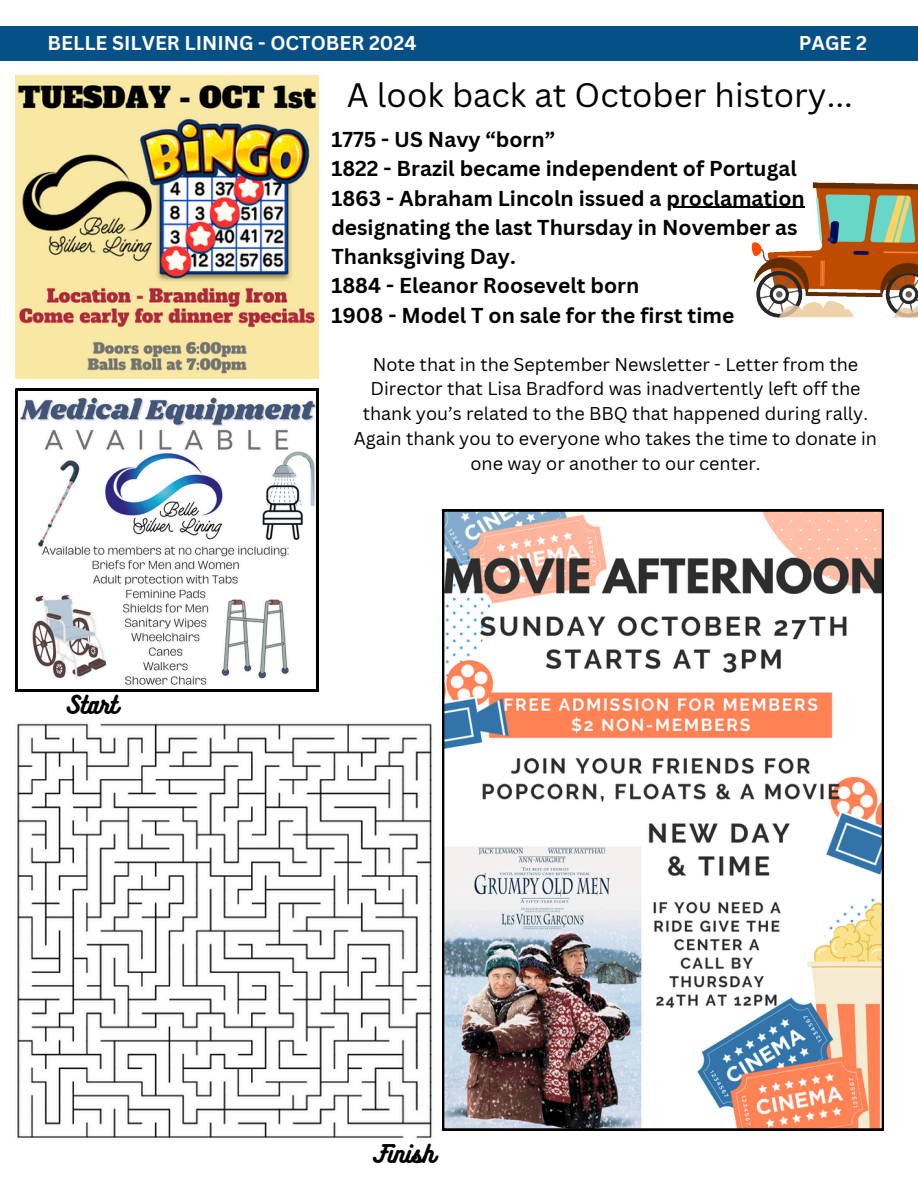
<style>
.page{position:relative;width:918px;height:1188px;background:#fff}
.page>*{position:absolute;margin:0;border:0;box-sizing:border-box;transform-origin:0 0}
.t1{font:33px "Canva Sans";color:#000}
.t2{font:22.35px "Bukhari Script";color:#000}
.t3{font:700 21px/29.2px "Canva Sans";color:#000}
.t4{font:700 19.5px "Canva Sans";color:#fff}
.t5{font:18px/24.8px "Canva Sans";color:#000;text-align:center}
</style>
<div class="page">
<div style="left:0;top:26px;width:918px;height:34px;background:#055087"></div>
<img style="left:16px;top:76px;width:302px;height:302px">
<svg style="left:16px;top:389px;width:302px;height:302px"></svg>
<img style="left:17px;top:723px;width:415px;height:416px">
<img style="left:752px;top:182px;width:166px;height:135px">
<svg style="left:442px;top:510px;width:442px;height:621px"></svg>
<hr style="left:666px;top:207px;width:139px;height:1px;background:#000">
<p class="t4" style="left:48px;top:29px;width:370px">BELLE SILVER LINING - OCTOBER 2024</p>
<h2 class="t4" style="left:799px;top:29px;width:70px">PAGE 2</h2>
<p class="t2" style="left:66px;top:690px;width:54px">Start</p>
<h3 class="t1" style="left:347px;top:72px;width:508px">A look back at October history...</h3>
<p class="t3" style="left:331px;top:124px;width:475px">1775 - US Navy “born”<br>1822 - Brazil became independent of Portugal<br>1863 - Abraham Lincoln issued a proclamation</p>
<h3 class="t3" style="left:331px;top:212px;width:468px">designating the last Thursday in November as<br>Thanksgiving Day.<br>1884 - Eleanor Roosevelt born<br>1908 - Model T on sale for the first time</h3>
<p class="t5" style="left:354px;top:351px;width:525px">Note that in the September Newsletter - Letter from the Director that Lisa Bradford was inadvertently left off the thank you’s related to the BBQ that happened during rally.<br>Again thank you to everyone who takes the time to donate in one way or another to our center.</p>
<p class="t2" style="left:373px;top:1139px;width:64px">Finish</p>
</div>
